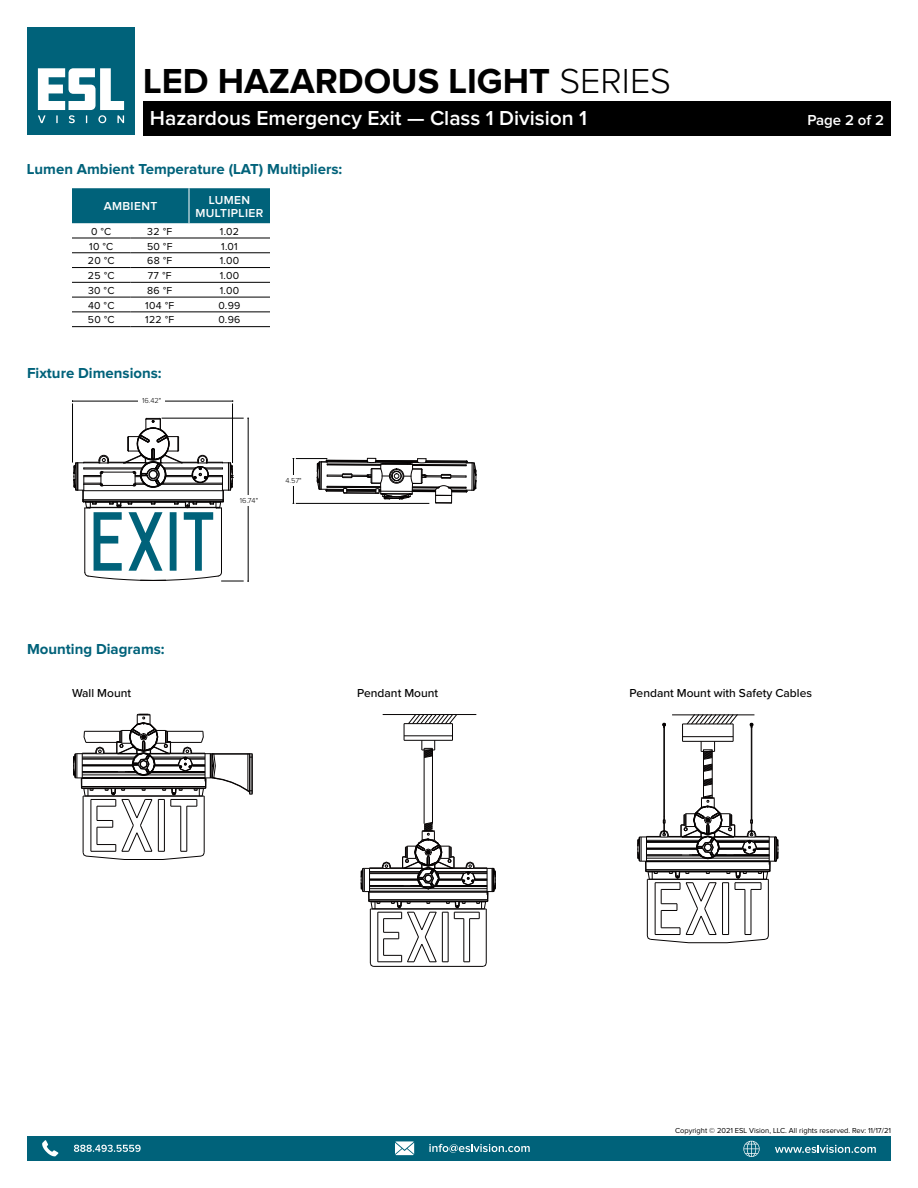
<style>
.page{position:relative;width:918px;height:1188px;background:#fff}
.page>*{position:absolute;margin:0;border:0;box-sizing:border-box;transform-origin:0 0}
.t1{font:700 36px "Proxima Nova";color:#000}
.t2{font:600 21px "Proxima Nova";color:#fff}
.t3{font:700 15px "Proxima Nova";color:#00627a}
.t4{font:600 15px "Proxima Nova";color:#fff}
.t5{font:500 12px "Proxima Nova";color:#000}
.t6{font:600 12px/13.5px "Proxima Nova";letter-spacing:.03em;color:#fff;text-align:center}
.t7{font:10.5px "Proxima Nova";letter-spacing:.03em;color:#000}
.t8{font:7.5px "Proxima Nova";color:#000}
.t9{font:300 7.5px "Proxima Nova";color:#000}
.s1{font-weight:300}
</style>
<div class="page">
<div style="left:143px;top:101px;width:748px;height:35px;background:#000"></div>
<div style="left:72px;top:188px;width:198px;height:35px;background:#00627a"></div>
<hr style="left:189px;top:188px;width:1px;height:35px;background:#fff">
<hr style="left:72px;top:238px;width:58px;height:1px;background:#000">
<hr style="left:130px;top:238px;width:59px;height:1px;background:#000">
<hr style="left:189px;top:238px;width:81px;height:1px;background:#000">
<hr style="left:72px;top:253px;width:58px;height:1px;background:#000">
<hr style="left:130px;top:253px;width:59px;height:1px;background:#000">
<hr style="left:189px;top:253px;width:81px;height:1px;background:#000">
<hr style="left:72px;top:267px;width:58px;height:1px;background:#000">
<hr style="left:130px;top:267px;width:59px;height:1px;background:#000">
<hr style="left:189px;top:267px;width:81px;height:1px;background:#000">
<hr style="left:72px;top:282px;width:58px;height:1px;background:#000">
<hr style="left:130px;top:282px;width:59px;height:1px;background:#000">
<hr style="left:189px;top:282px;width:81px;height:1px;background:#000">
<hr style="left:72px;top:297px;width:58px;height:1px;background:#000">
<hr style="left:130px;top:297px;width:59px;height:1px;background:#000">
<hr style="left:189px;top:297px;width:81px;height:1px;background:#000">
<hr style="left:72px;top:312px;width:58px;height:1px;background:#000">
<hr style="left:130px;top:312px;width:59px;height:1px;background:#000">
<hr style="left:189px;top:312px;width:81px;height:1px;background:#000">
<hr style="left:72px;top:326px;width:58px;height:1px;background:#000">
<hr style="left:130px;top:326px;width:59px;height:1px;background:#000">
<hr style="left:189px;top:326px;width:81px;height:1px;background:#000">
<hr style="left:73px;top:401px;width:160px;height:1px;background:#000">
<hr style="left:72px;top:403px;width:1px;height:60px;background:#000">
<hr style="left:232px;top:403px;width:1px;height:60px;background:#000">
<hr style="left:293px;top:459px;width:1px;height:44px;background:#000">
<hr style="left:296px;top:458px;width:31px;height:1px;background:#000">
<hr style="left:296px;top:503px;width:133px;height:1px;background:#000">
<div style="left:280px;top:476px;width:27px;height:10px;background:#fff"></div>
<div style="left:138px;top:395px;width:27px;height:11px;background:#fff"></div>
<svg style="left:74px;top:418px;width:175px;height:164px"></svg>
<svg style="left:317px;top:458px;width:160px;height:46px"></svg>
<hr style="left:432px;top:748px;width:1px;height:76px;background:#060303">
<hr style="left:424px;top:748px;width:1px;height:76px;background:#060303">
<svg style="left:361px;top:822px;width:135px;height:145px"></svg>
<svg style="left:404px;top:715px;width:53px;height:43px"></svg>
<hr style="left:404px;top:736px;width:49px;height:1px;background:#060303">
<hr style="left:383px;top:714px;width:93px;height:1px;background:#060303">
<hr style="left:712px;top:750px;width:1px;height:48px;background:#060303">
<hr style="left:703px;top:750px;width:1px;height:48px;background:#060303">
<svg style="left:704px;top:778px;width:9px;height:8px"></svg>
<svg style="left:682px;top:714px;width:56px;height:58px"></svg>
<hr style="left:683px;top:736px;width:50px;height:1px;background:#060303">
<hr style="left:664px;top:724px;width:1px;height:96px;background:#060303">
<svg style="left:662px;top:723px;width:4px;height:5px"></svg>
<hr style="left:751px;top:724px;width:1px;height:96px;background:#060303">
<hr style="left:752px;top:724px;width:1px;height:96px;background:#060303">
<svg style="left:637px;top:795px;width:142px;height:148px"></svg>
<hr style="left:672px;top:715px;width:82px;height:1px;background:#060303">
<svg style="left:73px;top:714px;width:180px;height:146px"></svg>
<div style="left:27px;top:1136px;width:864px;height:25px;background:#00627a"></div>
<svg style="left:27px;top:27px;width:108px;height:108px"></svg>
<svg style="left:42px;top:1140px;width:16px;height:16px"></svg>
<svg style="left:74px;top:1145px;width:67px;height:7px"></svg>
<svg style="left:395px;top:1141px;width:19px;height:14px"></svg>
<svg style="left:429px;top:1144px;width:101px;height:9px"></svg>
<svg style="left:743px;top:1141px;width:17px;height:16px"></svg>
<svg style="left:775px;top:1145px;width:101px;height:8px"></svg>
<h1 class="t1" style="left:143px;top:60px;width:530px">LED HAZARDOUS LIGHT <span class="s1">SERIES</span></h1>
<h2 class="t2" style="left:150px;top:106px;width:439px">Hazardous Emergency Exit — Class 1 Division 1</h2>
<h3 class="t4" style="left:807px;top:112px;width:78px">Page 2 of 2</h3>
<h3 class="t3" style="left:27px;top:160px;width:317px">Lumen Ambient Temperature (LAT) Multipliers:</h3>
<p class="t6" style="left:104px;top:200px;width:55px">AMBIENT</p>
<p class="t6" style="left:196px;top:193px;width:69px">LUMEN<br>MULTIPLIER</p>
<p class="t7" style="left:91px;top:225px;width:22px">0 °C</p>
<p class="t7" style="left:147px;top:225px;width:26px">32 °F</p>
<p class="t7" style="left:220px;top:225px;width:21px">1.02</p>
<p class="t7" style="left:89px;top:240px;width:26px">10 °C</p>
<p class="t7" style="left:147px;top:240px;width:27px">50 °F</p>
<p class="t7" style="left:221px;top:240px;width:18px">1.01</p>
<p class="t7" style="left:88px;top:255px;width:28px">20 °C</p>
<p class="t7" style="left:147px;top:255px;width:27px">68 °F</p>
<p class="t7" style="left:220px;top:255px;width:21px">1.00</p>
<p class="t7" style="left:88px;top:270px;width:28px">25 °C</p>
<p class="t7" style="left:148px;top:270px;width:25px">77 °F</p>
<p class="t7" style="left:220px;top:270px;width:21px">1.00</p>
<p class="t7" style="left:88px;top:285px;width:28px">30 °C</p>
<p class="t7" style="left:147px;top:285px;width:27px">86 °F</p>
<p class="t7" style="left:220px;top:285px;width:21px">1.00</p>
<p class="t7" style="left:88px;top:299px;width:28px">40 °C</p>
<p class="t7" style="left:145px;top:299px;width:30px">104 °F</p>
<p class="t7" style="left:219px;top:299px;width:23px">0.99</p>
<p class="t7" style="left:88px;top:314px;width:28px">50 °C</p>
<p class="t7" style="left:145px;top:314px;width:31px">122 °F</p>
<p class="t7" style="left:219px;top:314px;width:23px">0.96</p>
<h3 class="t3" style="left:27px;top:365px;width:136px">Fixture Dimensions:</h3>
<p class="t9" style="left:142px;top:396px;width:21px">16.42"</p>
<p class="t9" style="left:240px;top:496px;width:20px">16.74"</p>
<p class="t9" style="left:285px;top:476px;width:18px">4.57"</p>
<h3 class="t3" style="left:27px;top:641px;width:139px">Mounting Diagrams:</h3>
<p class="t5" style="left:72px;top:684px;width:61px">Wall Mount</p>
<p class="t5" style="left:357px;top:684px;width:83px">Pendant Mount</p>
<p class="t5" style="left:630px;top:684px;width:184px">Pendant Mount with Safety Cables</p>
<p class="t8" style="left:675px;top:1126px;width:217px">Copyright © 2021 ESL Vision, LLC. All rights reserved. Rev: 11/17/21</p>
</div>
